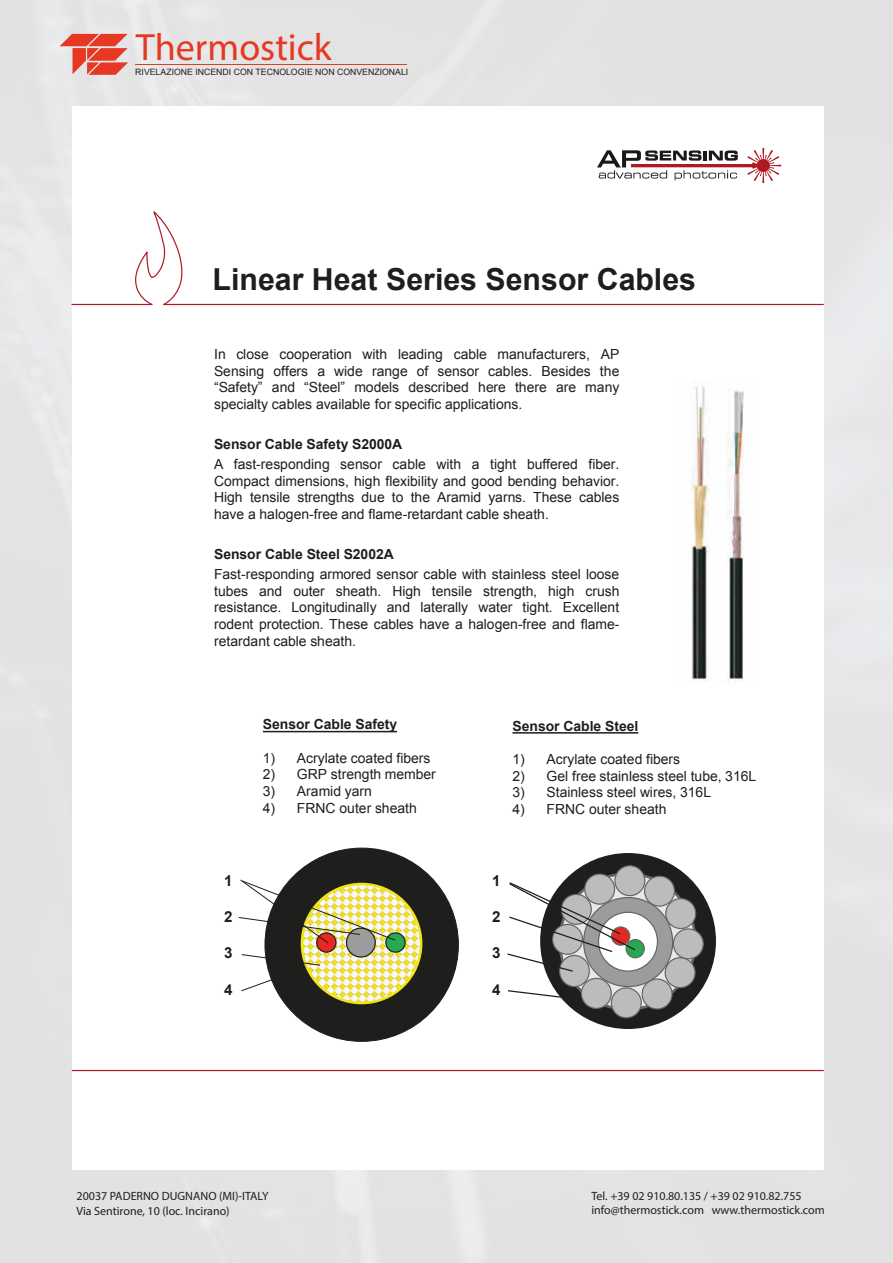
<style>
.page{position:relative;width:893px;height:1263px;background:#fff}
.page>*{position:absolute;margin:0;border:0;box-sizing:border-box;transform-origin:0 0}
.t1{font:38.1px "Myriad Pro";color:#e63822}
.t2{font:700 30.3px "Arial";color:#1e1e1c}
.t3{font:700 15.15px "Arial";color:#1e1e1c}
.t4{font:13.95px/16.6px "Arial";color:#1e1e1c;text-align:justify}
.t5{font:700 13.95px "Arial";color:#1e1e1c}
.t6{font:12px/14.4px "Myriad Pro";color:#1e1e1c}
.t7{font:8.7px "Arial";color:#1e1e1c}
.s1{font-style:inherit}
</style>
<div class="page">
<hr style="left:135px;top:64px;width:272px;height:1px;background:#e63822">
<svg style="left:60px;top:34px;width:68px;height:41px;background:#e6796c"></svg>
<svg style="left:597px;top:148px;width:184px;height:35px"></svg>
<hr style="left:72px;top:1070px;width:752px;height:1px;background:#af1922">
<hr style="left:163px;top:304px;width:661px;height:1px;background:#af1922">
<hr style="left:72px;top:304px;width:79px;height:1px;background:#af1922">
<svg style="left:134px;top:211px;width:49px;height:95px"></svg>
<img style="left:691px;top:386px;width:53px;height:297px">
<svg style="left:512px;top:732px;width:126px;height:2px"></svg>
<div style="left:540px;top:853px;width:176px;height:176px;background:#1e1e1c;border-radius:50%"></div>
<svg style="left:508px;top:989px;width:55px;height:11px"></svg>
<div style="left:265px;top:848px;width:193px;height:193px;background:#1e1e1c;border-radius:50%"></div>
<svg style="left:302px;top:884px;width:119px;height:119px;background:#efe899"></svg>
<div style="left:346px;top:928px;width:29px;height:29px;background:#9d9c9c;border-radius:50%"></div>
<div style="left:346px;top:927px;width:30px;height:30px;border:1px solid #1e1e1c;border-radius:50%"></div>
<svg style="left:317px;top:933px;width:19px;height:19px"></svg>
<div style="left:316px;top:932px;width:21px;height:21px;border:1px solid #1e1e1c;border-radius:50%"></div>
<div style="left:386px;top:933px;width:19px;height:19px;background:#27a953;border-radius:50%"></div>
<div style="left:385px;top:932px;width:21px;height:21px;border:1px solid #1e1e1c;border-radius:50%"></div>
<svg style="left:241px;top:953px;width:80px;height:13px"></svg>
<svg style="left:241px;top:976px;width:36px;height:16px"></svg>
<svg style="left:263px;top:731px;width:134px;height:1px"></svg>
<svg style="left:238px;top:878px;width:158px;height:66px"></svg>
<div style="left:560px;top:874px;width:135px;height:135px;background:#fff;border-radius:50%;opacity:.9"></div>
<div style="left:615px;top:866px;width:30px;height:30px;background:#bdbcbb;border-radius:50%"></div>
<div style="left:614px;top:865px;width:31px;height:31px;border:1px solid #656564;border-radius:50%"></div>
<div style="left:645px;top:876px;width:29px;height:30px;background:#bdbcbb;border-radius:50%"></div>
<div style="left:644px;top:876px;width:31px;height:31px;border:1px solid #656564;border-radius:50%"></div>
<div style="left:666px;top:899px;width:30px;height:29px;background:#bdbcbb;border-radius:50%"></div>
<div style="left:665px;top:898px;width:31px;height:31px;border:1px solid #656564;border-radius:50%"></div>
<div style="left:673px;top:929px;width:30px;height:30px;background:#bdbcbb;border-radius:50%"></div>
<div style="left:673px;top:928px;width:31px;height:31px;border:1px solid #656564;border-radius:50%"></div>
<div style="left:665px;top:958px;width:30px;height:30px;background:#bdbcbb;border-radius:50%"></div>
<div style="left:665px;top:957px;width:31px;height:31px;border:1px solid #656564;border-radius:50%"></div>
<div style="left:642px;top:979px;width:30px;height:30px;background:#bdbcbb;border-radius:50%"></div>
<div style="left:642px;top:978px;width:31px;height:31px;border:1px solid #656564;border-radius:50%"></div>
<div style="left:611px;top:988px;width:30px;height:30px;background:#bdbcbb;border-radius:50%"></div>
<div style="left:611px;top:987px;width:31px;height:31px;border:1px solid #656564;border-radius:50%"></div>
<div style="left:581px;top:978px;width:30px;height:30px;background:#bdbcbb;border-radius:50%"></div>
<div style="left:581px;top:978px;width:31px;height:31px;border:1px solid #656564;border-radius:50%"></div>
<svg style="left:585px;top:874px;width:30px;height:30px"></svg>
<div style="left:584px;top:873px;width:31px;height:32px;border:1px solid #656564;border-radius:50%"></div>
<div style="left:560px;top:955px;width:29px;height:31px;background:#bdbcbb;border-radius:50%"></div>
<div style="left:559px;top:955px;width:31px;height:32px;border:1px solid #656564;border-radius:50%"></div>
<div style="left:584px;top:897px;width:89px;height:89px;background:#9d9c9c;border-radius:50%"></div>
<div style="left:598px;top:912px;width:59px;height:59px;background:#fff;border-radius:50%"></div>
<div style="left:626px;top:939px;width:18px;height:19px;background:#27a953;border-radius:50%"></div>
<div style="left:625px;top:939px;width:20px;height:19px;border:1px solid #656564;border-radius:50%"></div>
<svg style="left:507px;top:881px;width:129px;height:91px"></svg>
<h1 class="t1" style="left:136px;top:23px;width:197px">Thermostick</h1>
<p class="t7" style="left:135px;top:66px;width:275px">RIVELAZIONE INCENDI CON TECNOLOGIE NON CONVENZIONALI</p>
<h2 class="t2" style="left:213px;top:259px;width:485px">Linear Heat Series Sensor Cables</h2>
<p class="t4" style="left:214px;top:346px;width:407px">In close cooperation with leading cable manufacturers, AP Sensing offers a wide range of sensor cables. Besides the <span class="s1">“Safety”</span> and <span class="s1">“Steel”</span> models described here there are many specialty cables available for specific applications.</p>
<p class="t5" style="left:214px;top:435px;width:190px">Sensor Cable Safety S2000A</p>
<p class="t4" style="left:214px;top:456px;width:407px">A fast-responding sensor cable with a tight buffered fiber.<br>Compact dimensions, high flexibility and good bending behavior.<br>High tensile strengths due to the Aramid yarns. These cables have a halogen-free and flame-retardant cable sheath.</p>
<p class="t5" style="left:214px;top:545px;width:181px">Sensor Cable Steel S2002A</p>
<p class="t4" style="left:214px;top:566px;width:407px">Fast-responding armored sensor cable with stainless steel loose tubes and outer sheath. High tensile strength, high crush resistance. Longitudinally and laterally water tight. Excellent rodent protection. These cables have a halogen-free and flame&shy;retardant cable sheath.</p>
<p class="t3" style="left:224px;top:870px;width:10px">1</p>
<p class="t3" style="left:224px;top:907px;width:10px">2</p>
<p class="t3" style="left:224px;top:943px;width:10px">3</p>
<p class="t3" style="left:224px;top:979px;width:10px">4</p>
<p class="t5" style="left:263px;top:715px;width:136px">Sensor Cable Safety</p>
<p class="t4" style="left:263px;top:750px;width:169px">1) Acrylate coated fibers</p>
<p class="t4" style="left:263px;top:766px;width:174px">2) GRP strength member</p>
<p class="t4" style="left:263px;top:783px;width:110px">3) Aramid yarn</p>
<p class="t4" style="left:263px;top:800px;width:155px">4) FRNC outer sheath</p>
<p class="t5" style="left:513px;top:717px;width:127px">Sensor Cable Steel</p>
<p class="t4" style="left:512px;top:751px;width:169px">1) Acrylate coated fibers</p>
<p class="t4" style="left:512px;top:768px;width:245px">2) Gel free stainless steel tube, 316L</p>
<p class="t4" style="left:512px;top:784px;width:200px">3) Stainless steel wires, 316L</p>
<p class="t4" style="left:512px;top:801px;width:155px">4) FRNC outer sheath</p>
<p class="t3" style="left:492px;top:870px;width:10px">1</p>
<p class="t3" style="left:492px;top:907px;width:10px">2</p>
<p class="t3" style="left:492px;top:943px;width:10px">3</p>
<p class="t3" style="left:492px;top:979px;width:10px">4</p>
<p class="t6" style="left:77px;top:1189px;width:194px">20037 PADERNO DUGNANO (MI)-ITALY<br>Via Sentirone, 10 (loc. Incirano)</p>
<p class="t6" style="left:591px;top:1188px;width:235px">Tel. +39 02 910.80.135 / +39 02 910.82.755 info@thermostick.com www.thermostick.com</p>
</div>
